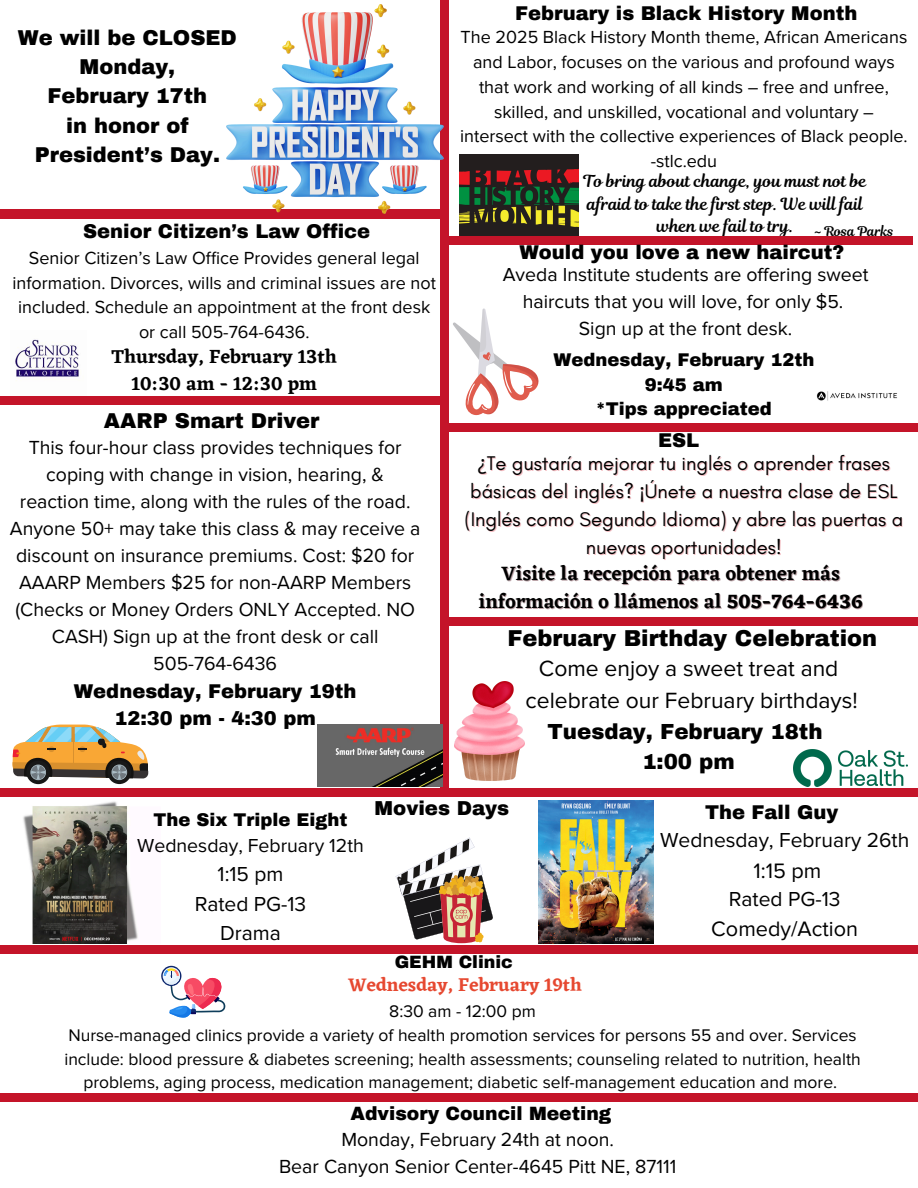
<style>
.page{position:relative;width:918px;height:1188px;background:#fff}
.page>*{position:absolute;margin:0;border:0;box-sizing:border-box;transform-origin:0 0}
.t1{font:22.8px/31.5px "Proxima Nova";color:#000;text-align:center}
.t2{font:900 22.5px "Archivo";color:#000}
.t3{font:21.6px "Proxima Nova";color:#000}
.t4{font:900 21.3px/29.2px "Archivo";color:#000;text-align:center}
.t5{font:900 21px/29.2px "Archivo";color:#000;text-align:center}
.t6{font:21px/29.2px "Proxima Nova";color:#000;text-align:center}
.t7{font:20.1px/28.2px "Glacial Indifference";color:#000;text-align:center}
.t8{font:600 20.1px "Eczar";color:#000}
.t9{font:900 19.65px "Archivo";color:#000}
.t10{font:19.5px/27.2px "Proxima Nova";color:#000;text-align:center}
.t11{font:900 19.5px "Archivo";color:#000}
.t12{font:600 19.5px/27px "Eczar";color:#000;text-align:center}
.t13{font:600 18.9px "Eczar";color:#e64830}
.t14{font:900 18.75px "Archivo";color:#000}
.t15{font:18px/24.8px "Proxima Nova";color:#000;text-align:center}
.t16{font:900 18px/24.8px "Archivo";color:#000;text-align:center}
.t17{font:17.4px/23.7px "Proxima Nova";color:#000;text-align:center}
.t18{font:900 17.4px "Archivo";color:#000}
.t19{font:16.5px/22.5px "Magnolia Script";color:#000;text-align:center}
.t20{font:13.35px "Magnolia Script";color:#000}
.s1{font-family:"Archivo";font-weight:900}
.s2{font-family:"Noto Sans"}
.s3{font-weight:700}
</style>
<div class="page">
<div style="left:0;top:788px;width:918px;height:8px;background:#c41429"></div>
<div style="left:0;top:1093px;width:918px;height:8px;background:#c41429"></div>
<div style="left:0;top:945px;width:918px;height:8px;background:#c41429"></div>
<svg style="left:395px;top:837px;width:98px;height:106px"></svg>
<svg style="left:161px;top:966px;width:20px;height:20px"></svg>
<svg style="left:164px;top:968px;width:61px;height:50px"></svg>
<div style="left:440px;top:441px;width:9px;height:351px;background:#c41429"></div>
<div style="left:442px;top:617px;width:476px;height:8px;background:#c41429"></div>
<img style="left:794px;top:749px;width:113px;height:37px">
<img style="left:15px;top:339px;width:64px;height:38px">
<div style="left:0;top:210px;width:444px;height:8px;background:#c41429"></div>
<div style="left:446px;top:424px;width:472px;height:8px;background:#c41429"></div>
<div style="left:0;top:397px;width:439px;height:8px;background:#c41429"></div>
<div style="left:441px;top:0;width:8px;height:448px;background:#c41429"></div>
<img style="left:318px;top:725px;width:124px;height:61px">
<svg style="left:26px;top:761px;width:24px;height:23px"></svg>
<svg style="left:108px;top:761px;width:23px;height:23px"></svg>
<svg style="left:12px;top:725px;width:137px;height:54px"></svg>
<img style="left:227px;top:4px;width:217px;height:210px">
<img style="left:454px;top:681px;width:70px;height:99px">
<img style="left:23px;top:801px;width:115px;height:142px">
<img style="left:459px;top:154px;width:119px;height:82px">
<img style="left:539px;top:801px;width:115px;height:142px">
<div style="left:445px;top:236px;width:468px;height:9px;background:#c41429"></div>
<svg style="left:453px;top:309px;width:86px;height:106px"></svg>
<img style="left:816px;top:391px;width:81px;height:10px">
<h5 class="t5" style="left:18px;top:23px;width:221px">We will be CLOSED<br>Monday,<br>February 17th<br>in honor of<br>President’s Day.</h5>
<h1 class="t11" style="left:83px;top:221px;width:288px">Senior Citizen’s Law Office</h1>
<p class="t15" style="left:13px;top:246px;width:425px">Senior Citizen’s Law Office Provides general legal information. Divorces, wills and criminal issues are not included. Schedule an appointment at the front desk or call 505-764-6436.</p>
<p class="t12" style="left:112px;top:343px;width:227px">Thursday, February 13th<br>10:30 am - 12:30 pm</p>
<p class="t5" style="left:104px;top:407px;width:217px">AARP Smart Driver</p>
<p class="t10" style="left:10px;top:435px;width:412px">This four-hour class provides techniques for coping with change in vision, hearing, &amp; reaction time, along with the rules of the road.<br>Anyone 50+ may take this class &amp; may receive a discount on insurance premiums. Cost: $20 for AAARP Members $25 for non-AARP Members (Checks or Money Orders ONLY Accepted. NO CASH) Sign up at the front desk or call 505-764-6436<br><span class="s1">Wednesday, February 19th<br>12:30 pm - 4:30 pm</span></p>
<h2 class="t11" style="left:515px;top:2px;width:344px">February is Black History Month</h2>
<h3 class="t15" style="left:460px;top:25px;width:449px">The 2025 Black History Month theme, African Americans and Labor, focuses on the various and profound ways that work and working of all kinds – free and unfree, skilled, and unskilled, vocational and voluntary – intersect with the collective experiences of Black people. -stlc.edu</h3>
<h4 class="t19" style="left:584px;top:170px;width:284px">To bring about change, you must not be afraid to take the first step. We will fail when we fail to try.</h4>
<h1 class="t20" style="left:814px;top:222px;width:81px">~ Rosa Parks</h1>
<p class="t11" style="left:519px;top:242px;width:326px">Would you love a new haircut?</p>
<p class="t10" style="left:503px;top:261px;width:367px">Aveda Institute students are offering sweet haircuts that you will love, for only $5.<br>Sign up at the front desk.</p>
<p class="t16" style="left:553px;top:348px;width:263px">Wednesday, February 12th<br>9:45 am<br>*Tips appreciated</p>
<p class="t11" style="left:658px;top:430px;width:43px">ESL</p>
<p class="t7" style="left:465px;top:449px;width:440px"><span class="s2">¿</span>Te gustaría mejorar tu inglés o aprender frases básicas del inglés? <span class="s2">¡</span>Únete a nuestra clase de ESL (Inglés como Segundo Idioma) y abre las puertas a nuevas oportunidades!</p>
<h4 class="t8" style="left:502px;top:562px;width:340px">Visite la recepción para obtener más</h4>
<p class="t8" style="left:479px;top:590px;width:385px">información o llámenos al <span class="s3">505-764-6436</span></p>
<h5 class="t2" style="left:508px;top:626px;width:371px">February Birthday Celebration</h5>
<h5 class="t1" style="left:526px;top:653px;width:334px">Come enjoy a sweet treat and celebrate our February birthdays!</h5>
<h5 class="t4" style="left:548px;top:718px;width:277px">Tuesday, February 18th<br>1:00 pm</h5>
<h5 class="t16" style="left:154px;top:808px;width:195px">The Six Triple Eight</h5>
<h5 class="t10" style="left:137px;top:832px;width:228px">Wednesday, February 12th</h5>
<h5 class="t6" style="left:195px;top:860px;width:113px">1:15 pm<br>Rated PG-13<br>Drama</h5>
<p class="t9" style="left:375px;top:797px;width:136px">Movies Days</p>
<h4 class="t11" style="left:705px;top:802px;width:135px">The Fall Guy</h4>
<h4 class="t6" style="left:660px;top:826px;width:251px">Wednesday, February 26th</h4>
<h4 class="t3" style="left:754px;top:858px;width:69px">1:15 pm</h4>
<h4 class="t6" style="left:729px;top:885px;width:113px">Rated PG-13</h4>
<h4 class="t3" style="left:711px;top:916px;width:148px">Comedy/Action</h4>
<p class="t18" style="left:395px;top:953px;width:120px">GEHM Clinic</p>
<p class="t13" style="left:348px;top:974px;width:235px">Wednesday, February 19th</p>
<p class="t17" style="left:64px;top:1000px;width:798px">8:30 am - 12:00 pm<br>Nurse-managed clinics provide a variety of health promotion services for persons 55 and over. Services include: blood pressure &amp; diabetes screening; health assessments; counseling related to nutrition, health problems, aging process, medication management; diabetic self-management education and more.</p>
<h4 class="t14" style="left:350px;top:1104px;width:262px">Advisory Council Meeting</h4>
<h4 class="t10" style="left:279px;top:1126px;width:399px">Monday, February 24th at noon.<br>Bear Canyon Senior Center-4645 Pitt NE, 87111</h4>
</div>
